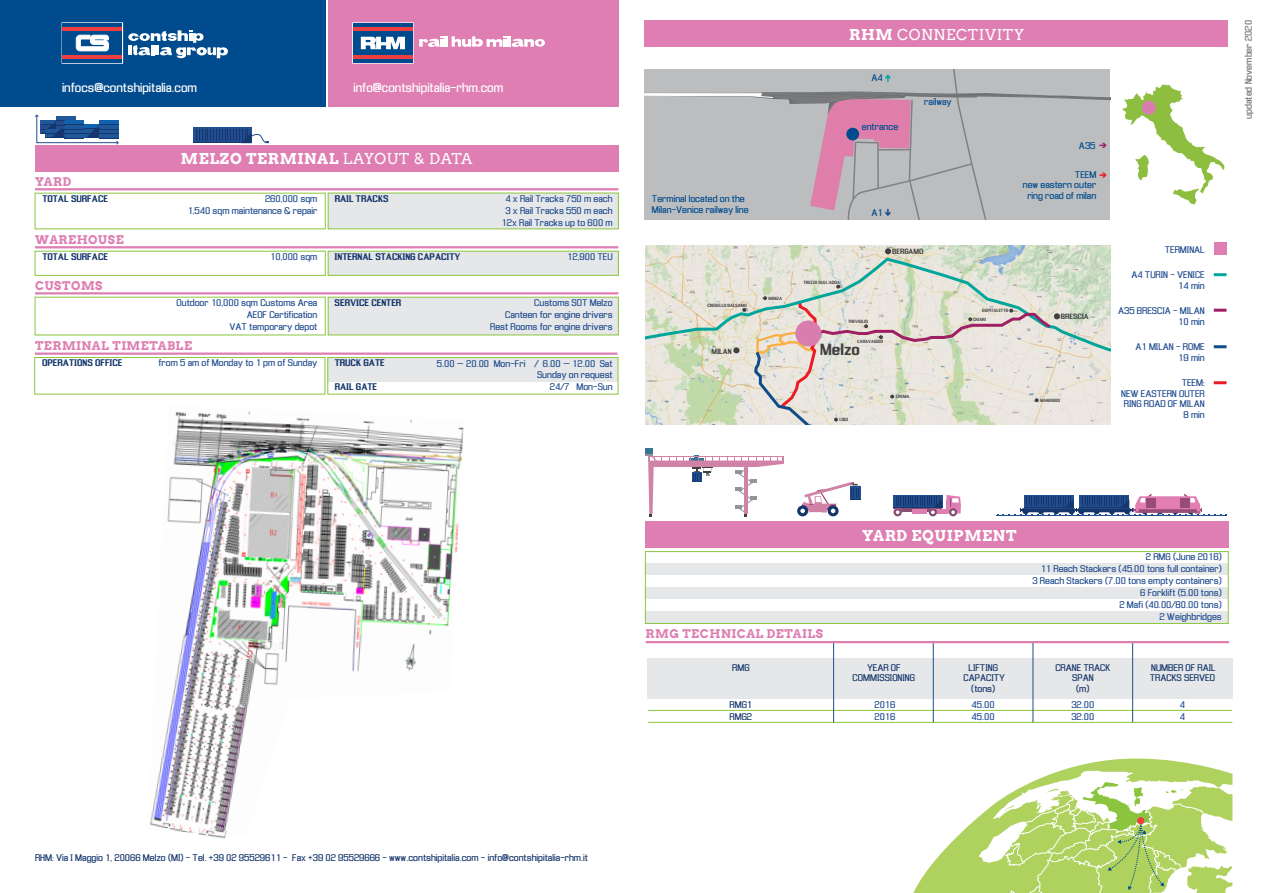
<style>
.page{position:relative;width:1263px;height:893px;background:#fff}
.page>*{position:absolute;margin:0;border:0;box-sizing:border-box;transform-origin:0 0}
.t1{font:700 15px "Arvo";letter-spacing:.04em;color:#fff}
.t2{font:15px "Arvo";letter-spacing:.04em;color:#fff}
.t3{font:700 15px "Enigmatic";color:#404041}
.t4{font:700 12px "Arvo";letter-spacing:.04em;color:#de7eb2}
.t5{font:12px "Enigmatic";color:#fff}
.t6{font:9px/12px "Enigmatic";color:#224e90;text-align:right}
.t7{font:9px/10.5px "Enigmatic";color:#15366c;text-align:center}
.t8{font:700 9px "Enigmatic";color:#15366c}
.t9{font:9px/10.5px "Enigmatic";color:#004b8d;text-align:right}
.t10{font:9px "Enigmatic";color:#6d6e70}
.t11{font:700 7.05px "Enigmatic";color:#404041}
.t12{font:700 4.2px/8.7px "Enigmatic";color:#404041}
.s1{font-weight:400}
.s2{font-weight:700}
</style>
<div class="page">
<div style="left:645px;top:521px;width:583px;height:27px;background:#de7eb2"></div>
<div style="left:0;top:0;width:325px;height:107px;background:#004b8d"></div>
<div style="left:328px;top:0;width:290px;height:107px;background:#de7eb2"></div>
<svg style="left:62px;top:22px;width:166px;height:42px"></svg>
<hr style="left:63px;top:27px;width:59px;height:4px;background:#ee3e42">
<hr style="left:63px;top:55px;width:59px;height:4px;background:#ee3e42">
<div style="left:645px;top:20px;width:583px;height:27px;background:#de7eb2"></div>
<div style="left:645px;top:587px;width:583px;height:12px;background:#e6e7e8"></div>
<div style="left:645px;top:563px;width:583px;height:12px;background:#e6e7e8"></div>
<div style="left:645px;top:611px;width:583px;height:12px;background:#e6e7e8"></div>
<div style="left:645px;top:551px;width:583px;height:73px;border:1px solid #8bc53f"></div>
<div style="left:35px;top:145px;width:583px;height:27px;background:#de7eb2"></div>
<div style="left:328px;top:193px;width:290px;height:36px;background:#e6e7e8"></div>
<hr style="left:35px;top:188px;width:583px;height:2px;background:#de7eb2">
<svg style="left:352px;top:22px;width:193px;height:42px"></svg>
<div style="left:328px;top:251px;width:290px;height:24px;background:#e6e7e8"></div>
<div style="left:35px;top:251px;width:290px;height:25px;border:1px solid #8bc53f"></div>
<div style="left:328px;top:251px;width:290px;height:25px;border:1px solid #8bc53f"></div>
<hr style="left:35px;top:246px;width:583px;height:2px;background:#de7eb2">
<div style="left:328px;top:297px;width:290px;height:38px;background:#e6e7e8"></div>
<div style="left:328px;top:297px;width:290px;height:38px;border:1px solid #8bc53f"></div>
<hr style="left:35px;top:292px;width:583px;height:2px;background:#de7eb2">
<div style="left:645px;top:448px;width:8px;height:8px;background:#387595"></div>
<svg style="left:645px;top:454px;width:139px;height:62px"></svg>
<svg style="left:997px;top:494px;width:229px;height:21px"></svg>
<hr style="left:996px;top:515px;width:230px;height:1px;background:#224e90">
<svg style="left:797px;top:482px;width:63px;height:34px"></svg>
<div style="left:193px;top:128px;width:59px;height:15px;background:#224e90"></div>
<hr style="left:193px;top:142px;width:59px;height:1px;background:#15366c">
<svg style="left:196px;top:129px;width:73px;height:14px"></svg>
<svg style="left:35px;top:114px;width:84px;height:30px"></svg>
<svg style="left:893px;top:495px;width:68px;height:21px"></svg>
<svg style="left:913px;top:758px;width:319px;height:135px"></svg>
<svg style="left:980px;top:782px;width:252px;height:111px"></svg>
<div style="left:1137px;top:817px;width:7px;height:7px;background:#ee3e42;border-radius:50%"></div>
<hr style="left:648px;top:722px;width:584px;height:1px;background:#8bc53f">
<div style="left:647px;top:658px;width:585px;height:40px;background:#e6e7e8"></div>
<hr style="left:648px;top:710px;width:584px;height:1px;background:#8bc53f">
<hr style="left:833px;top:642px;width:1px;height:80px;background:#1f4e8d">
<hr style="left:933px;top:642px;width:1px;height:80px;background:#1f4e8d">
<hr style="left:1033px;top:642px;width:1px;height:80px;background:#1f4e8d">
<hr style="left:1132px;top:642px;width:1px;height:80px;background:#1f4e8d">
<hr style="left:646px;top:641px;width:583px;height:2px;background:#de7eb2">
<div style="left:328px;top:357px;width:290px;height:25px;background:#e6e7e8"></div>
<div style="left:328px;top:357px;width:290px;height:37px;border:1px solid #8bc53f"></div>
<hr style="left:35px;top:352px;width:582px;height:3px;background:#de7eb2">
<div style="left:35px;top:357px;width:290px;height:37px;border:1px solid #8bc53f"></div>
<img style="left:645px;top:246px;width:465px;height:178px">
<svg style="left:645px;top:255px;width:465px;height:114px;background:#d6decf"></svg>
<svg style="left:885px;top:248px;width:6px;height:6px"></svg>
<svg style="left:733px;top:347px;width:6px;height:6px"></svg>
<svg style="left:836px;top:285px;width:4px;height:4px"></svg>
<svg style="left:742px;top:308px;width:4px;height:4px"></svg>
<svg style="left:752px;top:296px;width:308px;height:128px;background:#dfdad1"></svg>
<svg style="left:1122px;top:84px;width:103px;height:121px"></svg>
<div style="left:1142px;top:101px;width:14px;height:14px;background:#d87dad;border-radius:50%"></div>
<svg style="left:1214px;top:273px;width:12px;height:3px"></svg>
<svg style="left:1214px;top:309px;width:12px;height:3px"></svg>
<svg style="left:1214px;top:345px;width:12px;height:3px"></svg>
<svg style="left:1214px;top:381px;width:12px;height:3px"></svg>
<div style="left:1214px;top:242px;width:12px;height:13px;background:#de7eb2"></div>
<svg style="left:645px;top:70px;width:465px;height:150px;background:#bab5ba"></svg>
<img style="left:150px;top:411px;width:314px;height:422px">
<img style="left:198px;top:827px;width:29px;height:12px">
<h2 class="t5" style="left:62px;top:81px;width:137px">infocs@contshipitalia.com</h2>
<h2 class="t5" style="left:353px;top:81px;width:151px">info@contshipitalia-rhm.com</h2>
<h2 class="t4" style="left:35px;top:174px;width:38px">YARD</h2>
<p class="t8" style="left:42px;top:194px;width:67px">TOTAL SURFACE</p>
<h2 class="t4" style="left:35px;top:232px;width:90px">WAREHOUSE</h2>
<p class="t8" style="left:42px;top:252px;width:67px">TOTAL SURFACE</p>
<h2 class="t4" style="left:35px;top:278px;width:69px">CUSTOMS</h2>
<h1 class="t1" style="left:181px;top:149px;width:293px">MELZO TERMINAL <span class="s1">LAYOUT &amp; DATA</span></h1>
<p class="t6" style="left:188px;top:193px;width:131px">260,000 sqm<br>1,540 sqm maintenance &amp; repair</p>
<p class="t8" style="left:335px;top:194px;width:55px">RAIL TRACKS</p>
<p class="t6" style="left:270px;top:251px;width:49px">10,000 sqm</p>
<p class="t8" style="left:335px;top:252px;width:127px">INTERNAL STACKING CAPACITY</p>
<p class="t6" style="left:177px;top:297px;width:142px">Outdoor 10,000 sqm Customs Area<br>AEOF Certification<br>VAT temporary depot</p>
<p class="t8" style="left:335px;top:298px;width:68px">SERVICE CENTER</p>
<h2 class="t4" style="left:35px;top:338px;width:159px">TERMINAL TIMETABLE</h2>
<p class="t6" style="left:502px;top:193px;width:113px;text-align:center">4 x Rail Tracks 750 m each<br>3 x Rail Tracks 550 m each<br>12x Rail Tracks up to 600 m</p>
<p class="t6" style="left:567px;top:251px;width:47px">12,900 TEU</p>
<p class="t6" style="left:490px;top:297px;width:124px">Customs SOT Melzo<br>Canteen for engine drivers<br>Rest Rooms for engine drivers</p>
<p class="t8" style="left:42px;top:358px;width:82px">OPERATIONS OFFICE</p>
<p class="t6" style="left:158px;top:357px;width:160px">from 5 am of Monday to 1 pm of Sunday</p>
<p class="t8" style="left:335px;top:358px;width:52px">TRUCK GATE</p>
<p class="t8" style="left:335px;top:382px;width:44px">RAIL GATE</p>
<p class="t6" style="left:437px;top:357px;width:177px">5.00 – 20.00 Mon-Fri / 6.00 – 12.00 Sat<br>Sunday on request<br>24/7 Mon-Sun</p>
<p class="t9" style="left:652px;top:194px;width:98px;text-align:left">Terminal located on the<br>Milan-Venice railway line</p>
<p class="t12" style="left:707px;top:301px;width:41px">CINISELLO BALSAMO</p>
<p class="t11" style="left:711px;top:347px;width:22px">MILAN</p>
<p class="t12" style="left:769px;top:294px;width:15px">MONZA</p>
<h1 class="t2" style="left:849px;top:25px;width:176px"><span class="s2">RHM</span> CONNECTIVITY</h1>
<p class="t9" style="left:871px;top:73px;width:13px">A4</p>
<p class="t9" style="left:862px;top:122px;width:38px">entrance</p>
<p class="t9" style="left:924px;top:96px;width:29px">railway</p>
<p class="t9" style="left:871px;top:207px;width:13px">A1</p>
<p class="t12" style="left:803px;top:278px;width:38px">TREZZO SULL’ADDA</p>
<p class="t11" style="left:892px;top:248px;width:33px">BERGAMO</p>
<p class="t12" style="left:848px;top:317px;width:22px">TREVIGLIO</p>
<p class="t12" style="left:857px;top:338px;width:27px">CARAVAGGIO</p>
<h1 class="t3" style="left:820px;top:341px;width:41px">Melzo</h1>
<p class="t12" style="left:839px;top:415px;width:10px">LODI</p>
<p class="t12" style="left:896px;top:393px;width:15px">CREMA</p>
<p class="t9" style="left:1079px;top:140px;width:18px">A35</p>
<p class="t9" style="left:1023px;top:169px;width:75px">TEEM<br>new eastern outer ring road of milan</p>
<p class="t12" style="left:973px;top:306px;width:37px;text-indent:9px">OSPITALETTO<br>CHIARI</p>
<p class="t11" style="left:1061px;top:313px;width:29px">BRESCIA</p>
<p class="t12" style="left:1040px;top:396px;width:21px">MANERBIO</p>
<p class="t6" style="left:1165px;top:243px;width:41px">TERMINAL</p>
<p class="t6" style="left:1131px;top:270px;width:75px;line-height:10.5px">A4 TURIN - VENICE<br>14 min</p>
<p class="t6" style="left:1118px;top:306px;width:88px;line-height:10.5px">A35 BRESCIA - MILAN<br>10 min</p>
<p class="t6" style="left:1135px;top:342px;width:71px;line-height:10.5px">A1 MILAN - ROME<br>19 min</p>
<p class="t6" style="left:1121px;top:378px;width:85px;line-height:10.5px">TEEM:<br>NEW EASTERN OUTER<br>RING ROAD OF MILAN<br>8 min</p>
<p class="t10" style="left:1243px;top:119px;width:100px;rotate:-90deg">updated November 2020</p>
<h2 class="t4" style="left:646px;top:626px;width:179px">RMG TECHNICAL DETAILS</h2>
<p class="t7" style="left:732px;top:662px;width:19px">RMG</p>
<p class="t7" style="left:729px;top:698px;width:24px;line-height:12px;text-align:left">RMG1<br>RMG2</p>
<h1 class="t1" style="left:862px;top:526px;width:156px">YARD EQUIPMENT</h1>
<p class="t6" style="left:1032px;top:550px;width:191px">2 RMG (June 2016)<br>11 Reach Stackers (45.00 tons full container)<br>3 Reach Stackers (7.00 tons empty containers)<br>6 Forklift (5.00 tons)<br>2 Mafi (40.00/80.00 tons)<br>2 Weighbridges</p>
<p class="t7" style="left:853px;top:662px;width:64px">YEAR OF<br>COMMISSIONING</p>
<p class="t6" style="left:874px;top:698px;width:22px;text-align:left">2016<br>2016</p>
<p class="t7" style="left:963px;top:662px;width:43px">LIFTING<br>CAPACITY (tons)</p>
<p class="t6" style="left:972px;top:698px;width:25px;text-align:left">45.00<br>45.00</p>
<p class="t7" style="left:1055px;top:662px;width:57px">CRANE TRACK<br>SPAN<br>(m)</p>
<p class="t6" style="left:1071px;top:698px;width:25px;text-align:left">32.00<br>32.00</p>
<p class="t7" style="left:1150px;top:662px;width:68px;text-align:left">NUMBER OF RAIL<br>TRACKS SERVED</p>
<p class="t6" style="left:1180px;top:698px;width:7px;text-align:left">4<br>4</p>
<p class="t7" style="left:35px;top:853px;width:554px">RHM: Via I Maggio 1, 20066 Melzo (MI) - Tel. +39 02 95529611 - Fax +39 02 95529666 - www.contshipitalia.com - info@contshipitalia-rhm.it</p>
</div>
